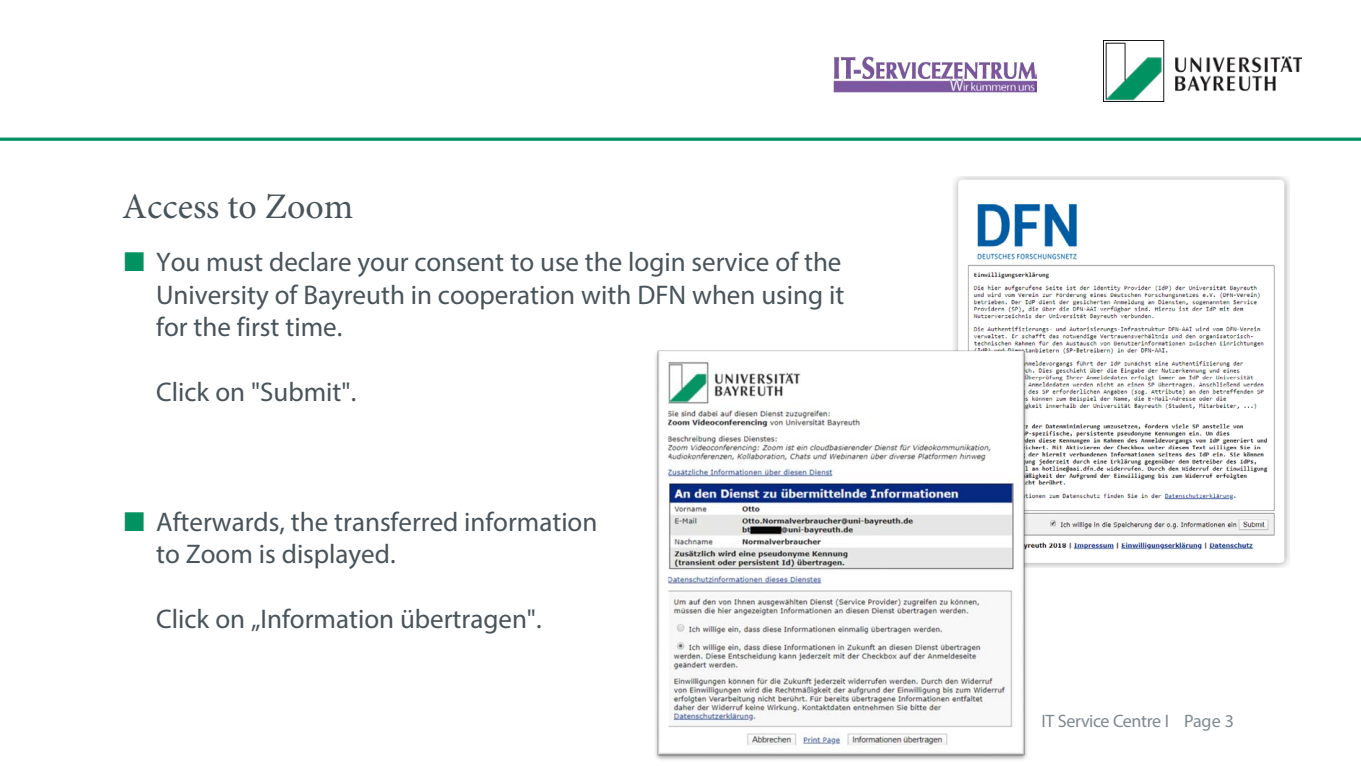
<style>
.page{position:relative;width:1361px;height:766px;background:#fff}
.page>*{position:absolute;margin:0;border:0;box-sizing:border-box;transform-origin:0 0}
.t1{font:36px "Minion Pro";color:#48535a}
.t2{font:27px/32.4px "Myriad Pro";color:#48535a;text-align:justify}
.t3{font:18px "Myriad Pro";letter-spacing:-.02em;color:#7f8990}
.s1{font-family:"Arial";font-size:40.5px;color:#009260}
</style>
<div class="page">
<hr style="left:0;top:138px;width:1360px;height:3px;background:#009260">
<img style="left:1103px;top:41px;width:198px;height:61px">
<img style="left:833px;top:56px;width:203px;height:37px">
<img style="left:953px;top:176px;width:336px;height:391px">
<img style="left:655px;top:346px;width:375px;height:414px">
<h1 class="t1" style="left:122px;top:182px;width:232px">Access to Zoom</h1>
<p class="t2" style="left:156px;top:245px;width:690px;text-indent:-34px"><span class="s1">■</span> You must declare your consent to use the login service of the University of Bayreuth in cooperation with DFN when using it for the first time.</p>
<p class="t2" style="left:156px;top:375px;width:202px">Click on "Submit".</p>
<p class="t2" style="left:156px;top:505px;width:443px;text-indent:-34px"><span class="s1">■</span> Afterwards, the transferred information to Zoom is displayed.</p>
<p class="t2" style="left:156px;top:602px;width:387px">Click on „Information übertragen".</p>
<p class="t3" style="left:1041px;top:710px;width:194px">IT Service Centre I Page 3</p>
</div>
